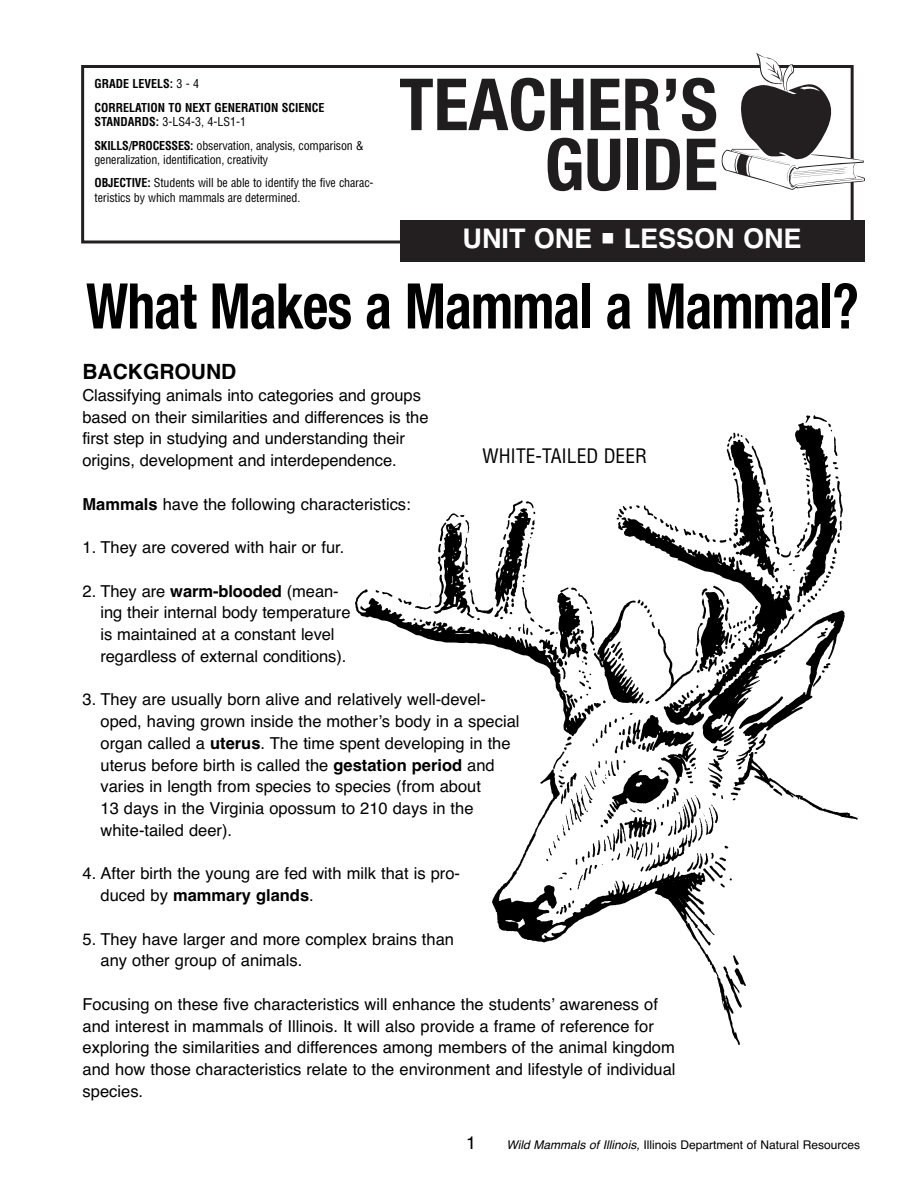
<style>
.page{position:relative;width:918px;height:1188px;background:#fff}
.page>*{position:absolute;margin:0;border:0;box-sizing:border-box;transform-origin:0 0}
.t1{font:700 condensed 72px/60px "Helvetica Neue LT Std";color:#201d1e;text-align:right}
.t2{font:700 condensed 63px "Helvetica Neue LT Std";letter-spacing:-.015em;color:#000;scale:.88 1}
.t3{font:700 27px "Helvetica";color:#fff}
.t4{font:700 21px "Helvetica";color:#000}
.t5{font:condensed 19.5px "Helvetica";color:#000}
.t6{font:18px "Helvetica";color:#000}
.t7{font:16.5px/21.8px "Helvetica";color:#000}
.t8{font:condensed 12px/23.4px "Helvetica";letter-spacing:-.01em;color:#000}
.t9{font:12px "Helvetica";color:#000}
.t10{font:700 condensed 12px/23.4px "Helvetica";color:#000}
.s1{font-weight:400}
.s2{font-weight:700}
.s3{font-style:italic}
</style>
<div class="page">
<div style="left:81px;top:65px;width:773px;height:178px;border:3px solid #231f20"></div>
<svg style="left:721px;top:53px;width:144px;height:137px"></svg>
<div style="left:400px;top:220px;width:465px;height:41px;background:#231f20"></div>
<img style="left:355px;top:415px;width:503px;height:630px">
<div style="left:446px;top:424px;width:238px;height:66px;background:#fff"></div>
<p class="t10" style="left:94px;top:73px;width:231px">GRADE LEVELS: <span class="s1">3 - 4<br></span>CORRELATION TO NEXT GENERATION SCIENCE</p>
<p class="t8" style="left:94px;top:110px;width:271px"><span class="s2">STANDARDS:</span> 3-LS4-3, 4-LS1-1<br><span class="s2">SKILLS/PROCESSES:</span> observation, analysis, comparison &amp;</p>
<p class="t8" style="left:94px;top:148px;width:281px">generalization, identification, creativity<br><span class="s2">OBJECTIVE:</span> Students will be able to identify the five charac-</p>
<p class="t8" style="left:94px;top:186px;width:207px">teristics by which mammals are determined.</p>
<h1 class="t1" style="left:399px;top:81px;width:320px">TEACHER’S<br>GUIDE</h1>
<h3 class="t3" style="left:463px;top:223px;width:340px">UNIT ONE ○ LESSON ONE</h3>
<h2 class="t2" style="left:86px;top:284px;width:880px">What Makes a Mammal a Mammal?</h2>
<p class="t4" style="left:82px;top:360px;width:155px">BACKGROUND</p>
<p class="t7" style="left:82px;top:384px;width:348px">Classifying animals into categories and groups based on their similarities and differences is the first step in studying and understanding their origins, development and interdependence.</p>
<p class="t7" style="left:82px;top:493px;width:330px"><span class="s2">Mammals</span> have the following characteristics:</p>
<p class="t7" style="left:82px;top:536px;width:263px">1. They are covered with hair or fur.</p>
<p class="t7" style="left:100px;top:580px;width:252px;text-indent:-18px">2. They are <span class="s2">warm-blooded</span> (mean&shy;ing their internal body temperature is maintained at a constant level regardless of external conditions).</p>
<p class="t7" style="left:100px;top:689px;width:421px;text-indent:-18px">3. They are usually born alive and relatively well-devel&shy;oped, having grown inside the mother’s body in a special organ called a <span class="s2">uterus</span>. The time spent developing in the uterus before birth is called the <span class="s2">gestation period</span> and varies in length from species to species (from about<br>13 days in the Virginia opossum to 210 days in the white-tailed deer).</p>
<p class="t7" style="left:101px;top:863px;width:361px;text-indent:-18px">4. After birth the young are fed with milk that is pro&shy;duced by <span class="s2">mammary glands</span>.</p>
<p class="t7" style="left:101px;top:928px;width:355px;text-indent:-18px">5. They have larger and more complex brains than any other group of animals.</p>
<p class="t7" style="left:83px;top:993px;width:595px">Focusing on these five characteristics will enhance the students’ awareness of and interest in mammals of Illinois. It will also provide a frame of reference for exploring the similarities and differences among members of the animal kingdom and how those characteristics relate to the environment and lifestyle of individual species.</p>
<p class="t6" style="left:466px;top:1132px;width:12px">1</p>
<p class="t9" style="left:507px;top:1138px;width:355px"><span class="s3">Wild Mammals of Illinois,</span> Illinois Department of Natural Resources</p>
<p class="t5" style="left:482px;top:445px;width:166px">WHITE-TAILED DEER</p>
</div>
